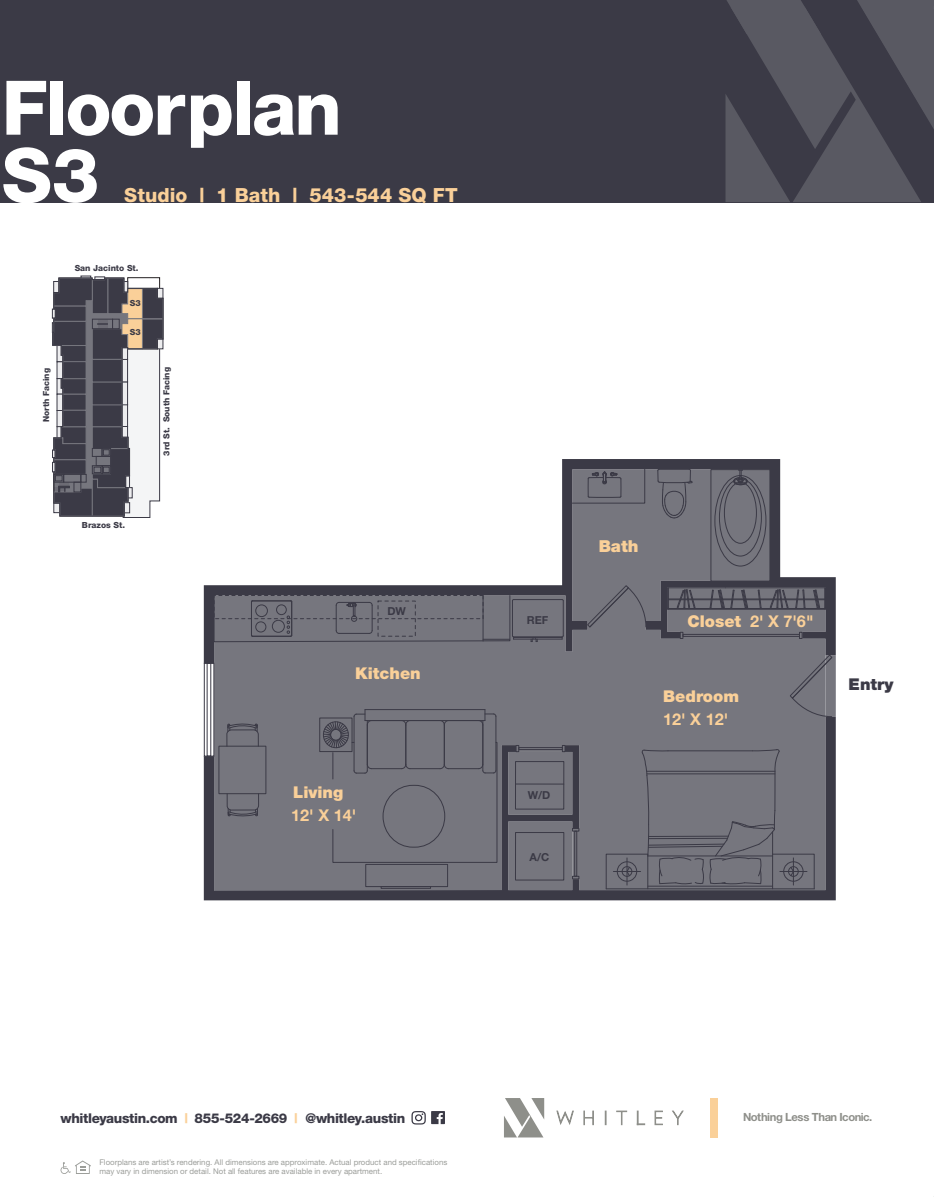
<style>
.page{position:relative;width:934px;height:1204px;background:#fff}
.page>*{position:absolute;margin:0;border:0;box-sizing:border-box;transform-origin:0 0}
.t1{font:800 75.3px/67.5px "Helvetica Neue";letter-spacing:-.03em;color:#fff}
.t2{font:800 19.5px "Helvetica Neue";letter-spacing:.005em;color:#fad099}
.t3{font:900 16.5px "Helvetica Neue LT Std";color:#fad099}
.t4{font:900 16.2px "Helvetica Neue LT Std";color:#fad099}
.t5{font:700 16.2px "Helvetica Neue LT Std";color:#fad099}
.t6{font:900 16.2px "Helvetica Neue LT Std";color:#3b3a46}
.t7{font:800 13.5px "Helvetica Neue";letter-spacing:-.025em;color:#3b3a46}
.t8{font:700 11.25px "Helvetica Neue";letter-spacing:-.03em;color:#8e8f8a}
.t9{font:700 10.95px "Helvetica Neue LT Std";color:#3b3a46}
.t10{font:800 8.4px "Helvetica Neue LT Std";color:#3b3a46}
.t11{font:7.8px/9.4px "Helvetica Neue";color:#9b9d99}
.s1{color:#fad099}
</style>
<div class="page">
<div style="left:0;top:0;width:934px;height:202px;background:#3b3a46"></div>
<div style="left:710px;top:1097px;width:8px;height:40px;background:#fad099"></div>
<svg style="left:504px;top:1098px;width:40px;height:39px"></svg>
<svg style="left:583px;top:1110px;width:11px;height:15px"></svg>
<svg style="left:604px;top:1110px;width:2px;height:14px"></svg>
<svg style="left:556px;top:1110px;width:18px;height:15px"></svg>
<svg style="left:672px;top:1110px;width:12px;height:15px"></svg>
<svg style="left:616px;top:1110px;width:11px;height:15px"></svg>
<svg style="left:637px;top:1110px;width:8px;height:14px"></svg>
<svg style="left:654px;top:1110px;width:9px;height:15px"></svg>
<svg style="left:61px;top:1160px;width:30px;height:13px"></svg>
<div style="left:214px;top:663px;width:575px;height:53px;background:#76767e"></div>
<svg style="left:322px;top:709px;width:176px;height:7px"></svg>
<svg style="left:204px;top:459px;width:631px;height:204px"></svg>
<svg style="left:204px;top:716px;width:631px;height:184px;background:#6d6d76"></svg>
<div style="left:207px;top:663px;width:4px;height:93px;border:1px solid #3b3a46"></div>
<div style="left:204px;top:663px;width:10px;height:93px;border:1px solid #3b3a46"></div>
<svg style="left:213px;top:594px;width:301px;height:48px;background:#6e6e76"></svg>
<div style="left:587px;top:585px;width:59px;height:131px;background:#76767e"></div>
<svg style="left:789px;top:654px;width:43px;height:63px;background:#72727a"></svg>
<svg style="left:516px;top:745px;width:3px;height:6px"></svg>
<svg style="left:562px;top:745px;width:3px;height:6px"></svg>
<div style="left:518px;top:747px;width:44px;height:2px;border:1px solid #3b3a46"></div>
<svg style="left:680px;top:632px;width:3px;height:6px"></svg>
<svg style="left:799px;top:632px;width:3px;height:6px"></svg>
<div style="left:682px;top:634px;width:117px;height:2px;border:1px solid #3b3a46"></div>
<svg style="left:572px;top:828px;width:7px;height:3px"></svg>
<svg style="left:572px;top:875px;width:7px;height:4px"></svg>
<div style="left:574px;top:830px;width:3px;height:46px;border:1px solid #3b3a46"></div>
<svg style="left:411px;top:1111px;width:34px;height:13px"></svg>
<svg style="left:52px;top:276px;width:112px;height:242px"></svg>
<svg style="left:725px;top:0;width:209px;height:202px"></svg>
<h1 class="t1" style="left:2px;top:74px;width:342px">Floorplan<br>S3</h1>
<h2 class="t2" style="left:124px;top:183px;width:335px">Studio | 1 Bath | 543-544 SQ FT</h2>
<p class="t10" style="left:75px;top:263px;width:65px">San Jacinto St.</p>
<p class="t10" style="left:130px;top:298px;width:12px">S3</p>
<p class="t10" style="left:41px;top:422px;width:56px;rotate:-90deg">North Facing</p>
<p class="t10" style="left:130px;top:327px;width:12px">S3</p>
<p class="t10" style="left:161px;top:422px;width:57px;rotate:-90deg">South Facing</p>
<p class="t10" style="left:161px;top:455px;width:30px;rotate:-90deg">3rd St.</p>
<p class="t10" style="left:82px;top:519px;width:45px">Brazos St.</p>
<h3 class="t9" style="left:387px;top:604px;width:20px">DW</h3>
<h3 class="t4" style="left:355px;top:663px;width:67px">Kitchen</h3>
<h3 class="t4" style="left:293px;top:782px;width:52px">Living</h3>
<h3 class="t5" style="left:291px;top:805px;width:67px">12' X 14'</h3>
<h3 class="t9" style="left:526px;top:613px;width:23px">REF</h3>
<h3 class="t9" style="left:527px;top:788px;width:24px">W/D</h3>
<h3 class="t9" style="left:529px;top:850px;width:21px">A/C</h3>
<h3 class="t3" style="left:598px;top:536px;width:41px">Bath</h3>
<h3 class="t4" style="left:687px;top:611px;width:55px">Closet</h3>
<h3 class="t5" style="left:750px;top:611px;width:65px">2' X 7'6"</h3>
<h3 class="t4" style="left:663px;top:686px;width:77px">Bedroom</h3>
<h3 class="t5" style="left:663px;top:708px;width:67px">12' X 12'</h3>
<h3 class="t6" style="left:848px;top:674px;width:46px">Entry</h3>
<h3 class="t7" style="left:61px;top:1109px;width:238px">whitleyaustin.com <span class="s1">|</span> 855-524-2669 <span class="s1">|</span></h3>
<h3 class="t7" style="left:305px;top:1109px;width:101px">@whitley.austin</h3>
<p class="t11" style="left:99px;top:1156px;width:349px">Floorplans are artist’s rendering. All dimensions are approximate. Actual product and specifications may vary in dimension or detail. Not all features are available in every apartment.</p>
<h3 class="t8" style="left:743px;top:1109px;width:130px">Nothing Less Than Iconic.</h3>
</div>
